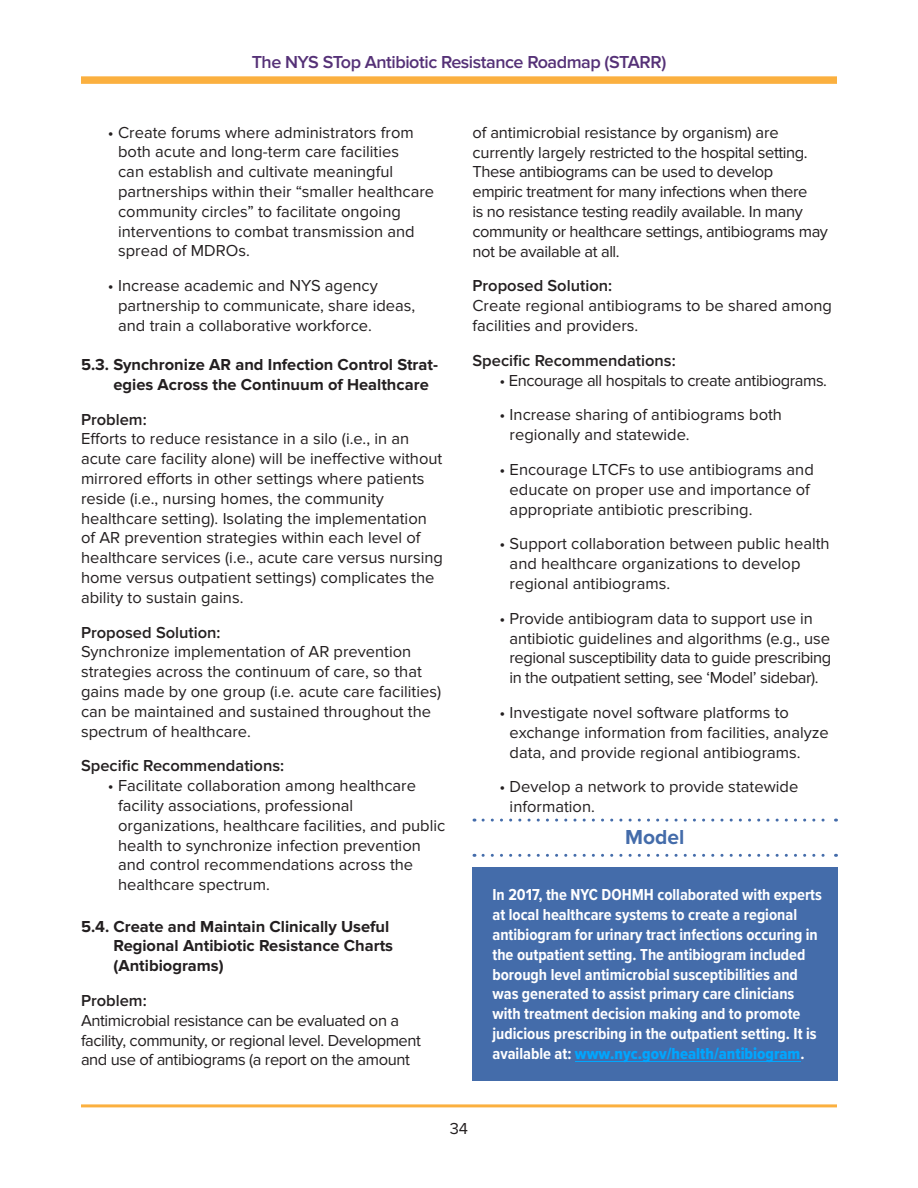
<style>
.page{position:relative;width:918px;height:1188px;background:#fff}
.page>*{position:absolute;margin:0;border:0;box-sizing:border-box;transform-origin:0 0}
.t1{font:700 21px "Proxima Nova";color:#446caa}
.t2{font:600 18px "Proxima Nova";letter-spacing:-.025em;color:#553177}
.t3{font:16.5px/19.8px "Proxima Nova";color:#231f20}
.t4{font:16.5px/19.8px "Proxima Nova";letter-spacing:-.025em;color:#231f20}
.t5{font:700 16.5px/19.8px "Proxima Nova Cond";color:#fff}
.t6{font:700 16.5px/19.8px "Proxima Nova";color:#231f20}
.t7{font:600 16.5px "Proxima Nova";color:#231f20}
.t8{font:16.5px "Proxima Nova Cond Extrabld";color:#01a6fe}
.s1{font-family:"Proxima Nova Cond";font-weight:700;color:#fff}
</style>
<div class="page">
<hr style="left:81px;top:1104px;width:756px;height:3px;background:#fbb03f">
<div style="left:81px;top:76px;width:756px;height:8px;background:#fbb03f"></div>
<div style="left:472px;top:867px;width:366px;height:213px;background:#446caa"></div>
<hr style="left:575px;top:1061px;width:225px;height:1px;background:#01a6fe">
<svg style="left:483px;top:819px;width:354px;height:3px"></svg>
<svg style="left:483px;top:854px;width:354px;height:3px"></svg>
<p class="t2" style="left:252px;top:52px;width:416px">The NYS STop Antibiotic Resistance Roadmap (STARR)</p>
<p class="t3" style="left:118px;top:122px;width:318px;text-indent:-10px">• Create forums where administrators from both acute and long-term care facilities<br>can establish and cultivate meaningful partnerships within their “smaller healthcare community circles” to facilitate ongoing interventions to combat transmission and spread of MDROs.</p>
<p class="t3" style="left:118px;top:276px;width:299px;text-indent:-10px">• Increase academic and NYS agency partnership to communicate, share ideas, and train a collaborative workforce.</p>
<p class="t6" style="left:113px;top:355px;width:326px;text-indent:-32px">5.3. Synchronize AR and Infection Control Strat&shy;egies Across the Continuum of Healthcare</p>
<p class="t7" style="left:81px;top:410px;width:67px">Problem:</p>
<p class="t3" style="left:81px;top:429px;width:364px">Efforts to reduce resistance in a silo (i.e., in an acute care facility alone) will be ineffective without mirrored efforts in other settings where patients reside (i.e., nursing homes, the community healthcare setting). Isolating the implementation of AR prevention strategies within each level of healthcare services (i.e., acute care versus nursing home versus outpatient settings) complicates the ability to sustain gains.</p>
<p class="t7" style="left:81px;top:623px;width:141px">Proposed Solution:</p>
<p class="t3" style="left:81px;top:642px;width:362px">Synchronize implementation of AR prevention strategies across the continuum of care, so that gains made by one group (i.e. acute care facilities) can be maintained and sustained throughout the spectrum of healthcare.</p>
<p class="t7" style="left:81px;top:756px;width:205px">Specific Recommendations:</p>
<p class="t3" style="left:118px;top:776px;width:329px;text-indent:-10px">• Facilitate collaboration among healthcare facility associations, professional organizations, healthcare facilities, and public health to synchronize infection prevention and control recommendations across the healthcare spectrum.</p>
<p class="t6" style="left:114px;top:917px;width:281px;text-indent:-33px">5.4. Create and Maintain Clinically Useful<br>Regional Antibiotic Resistance Charts (Antibiograms)</p>
<p class="t7" style="left:81px;top:991px;width:67px">Problem:</p>
<p class="t4" style="left:81px;top:1011px;width:342px">Antimicrobial resistance can be evaluated on a facility, community, or regional level. Development and use of antibiograms (a report on the amount</p>
<p class="t4" style="left:472px;top:123px;width:357px">of antimicrobial resistance by organism) are currently largely restricted to the hospital setting.<br>These antibiograms can be used to develop<br>empiric treatment for many infections when there<br>is no resistance testing readily available. In many community or healthcare settings, antibiograms may not be available at all.</p>
<p class="t7" style="left:472px;top:277px;width:141px">Proposed Solution:</p>
<p class="t3" style="left:472px;top:296px;width:361px">Create regional antibiograms to be shared among facilities and providers.</p>
<p class="t7" style="left:472px;top:351px;width:205px">Specific Recommendations:</p>
<p class="t4" style="left:499px;top:371px;width:329px">• Encourage all hospitals to create antibiograms.</p>
<p class="t3" style="left:510px;top:405px;width:274px;text-indent:-10px">• Increase sharing of antibiograms both regionally and statewide.</p>
<p class="t3" style="left:510px;top:460px;width:306px;text-indent:-10px">• Encourage LTCFs to use antibiograms and educate on proper use and importance of appropriate antibiotic prescribing.</p>
<p class="t3" style="left:510px;top:534px;width:322px;text-indent:-10px">• Support collaboration between public health and healthcare organizations to develop regional antibiograms.</p>
<p class="t4" style="left:509px;top:609px;width:323px;text-indent:-10px">• Provide antibiogram data to support use in antibiotic guidelines and algorithms (e.g., use regional susceptibility data to guide prescribing in the outpatient setting, see ‘Model’ sidebar).</p>
<p class="t3" style="left:510px;top:703px;width:321px;text-indent:-10px">• Investigate novel software platforms to exchange information from facilities, analyze data, and provide regional antibiograms.</p>
<p class="t3" style="left:510px;top:777px;width:290px;text-indent:-10px">• Develop a network to provide statewide information.</p>
<p class="t1" style="left:625px;top:825px;width:61px">Model</p>
<p class="t5" style="left:492px;top:885px;width:331px">In 2017, the NYC DOHMH collaborated with experts at local healthcare systems to create a regional antibiogram for urinary tract infections occuring in the outpatient setting. The antibiogram included borough level antimicrobial susceptibilities and was generated to assist primary care clinicians with treatment decision making and to promote judicious prescribing in the outpatient setting. It is</p>
<p class="t8" style="left:492px;top:1041px;width:314px"><span class="s1">available at:</span> www.nyc.gov/health/antibiogram<span class="s1">.</span></p>
<p class="t3" style="left:450px;top:1119px;width:20px">34</p>
</div>
